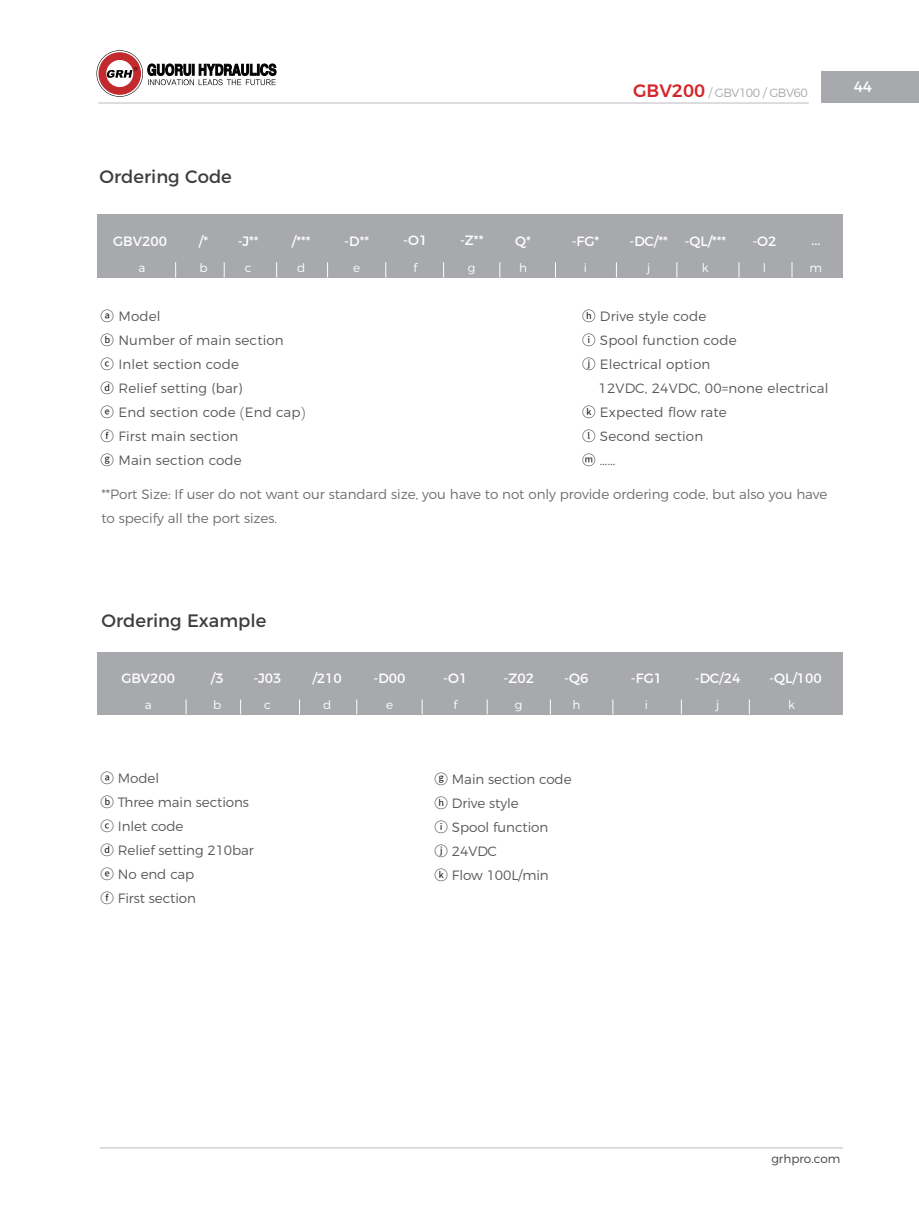
<style>
.page{position:relative;width:919px;height:1217px;background:#fff}
.page>*{position:absolute;margin:0;border:0;box-sizing:border-box;transform-origin:0 0}
.t1{font:18px "Montserrat";color:#3e3e3f}
.t2{font:15px "Montserrat";color:#fff}
.t3{font:300 13.5px/24px "Montserrat";letter-spacing:.01em;color:#57585a}
.t4{font:300 13.5px/24px "Montserrat";letter-spacing:-.005em;color:#6c6d70}
.t5{font:13.5px "Montserrat";color:#fff}
.t6{font:300 12px "Montserrat";color:#fff}
.t7{font:300 12px "Montserrat";letter-spacing:-.04em;color:#a8a9ad}
.t8{font:300 12px "Montserrat";color:#3e3e3f}
.s1{font-weight:500;font-size:18px;color:#d52529}
.s2{font-family:"Noto Sans SC";font-weight:400;color:#231f20}
.s3{font-family:"FZLTXHK GBK1 0";font-weight:400}
</style>
<div class="page">
<hr style="left:100px;top:1147px;width:743px;height:1px;background:#bcbdc0">
<div style="left:821px;top:71px;width:97px;height:32px;background:#a8a9ad"></div>
<hr style="left:98px;top:103px;width:711px;height:1px;background:#bcbdc0">
<div style="left:97px;top:213px;width:745px;height:64px;background:#a8a9ad"></div>
<svg style="left:175px;top:262px;width:1px;height:15px"></svg>
<svg style="left:224px;top:262px;width:1px;height:15px"></svg>
<svg style="left:276px;top:262px;width:1px;height:15px"></svg>
<svg style="left:327px;top:262px;width:1px;height:15px"></svg>
<svg style="left:385px;top:262px;width:1px;height:15px"></svg>
<svg style="left:443px;top:262px;width:1px;height:15px"></svg>
<svg style="left:500px;top:262px;width:1px;height:15px"></svg>
<svg style="left:555px;top:262px;width:1px;height:15px"></svg>
<svg style="left:616px;top:262px;width:1px;height:15px"></svg>
<svg style="left:677px;top:262px;width:1px;height:15px"></svg>
<svg style="left:739px;top:262px;width:1px;height:15px"></svg>
<svg style="left:792px;top:262px;width:1px;height:15px"></svg>
<div style="left:98px;top:652px;width:745px;height:62px;background:#a8a9ad"></div>
<svg style="left:186px;top:699px;width:1px;height:15px"></svg>
<svg style="left:240px;top:699px;width:1px;height:15px"></svg>
<svg style="left:299px;top:699px;width:1px;height:15px"></svg>
<svg style="left:356px;top:699px;width:1px;height:15px"></svg>
<svg style="left:422px;top:699px;width:1px;height:15px"></svg>
<svg style="left:487px;top:699px;width:1px;height:15px"></svg>
<svg style="left:550px;top:699px;width:1px;height:15px"></svg>
<svg style="left:613px;top:699px;width:1px;height:15px"></svg>
<svg style="left:681px;top:699px;width:1px;height:15px"></svg>
<svg style="left:749px;top:699px;width:1px;height:15px"></svg>
<svg style="left:96px;top:50px;width:47px;height:47px"></svg>
<svg style="left:98px;top:52px;width:43px;height:43px"></svg>
<svg style="left:147px;top:64px;width:129px;height:21px"></svg>
<p class="t7" style="left:633px;top:83px;width:176px"><span class="s1">GBV200</span> / GBV100 / GBV60</p>
<p class="t2" style="left:854px;top:75px;width:20px">44</p>
<h1 class="t1" style="left:100px;top:162px;width:134px">Ordering Code</h1>
<p class="t5" style="left:113px;top:230px;width:55px">GBV200</p>
<p class="t5" style="left:199px;top:230px;width:11px">/*</p>
<p class="t5" style="left:238px;top:230px;width:22px">-J**</p>
<p class="t5" style="left:292px;top:230px;width:20px">/***</p>
<p class="t5" style="left:344px;top:230px;width:26px">-D**</p>
<p class="t5" style="left:403px;top:230px;width:26px">-O1</p>
<p class="t5" style="left:460px;top:230px;width:25px">-Z**</p>
<p class="t5" style="left:515px;top:230px;width:17px">Q*</p>
<p class="t5" style="left:572px;top:230px;width:29px">-FG*</p>
<p class="t5" style="left:629px;top:230px;width:98px">-DC/** -QL/***</p>
<p class="t5" style="left:752px;top:230px;width:26px">-O2</p>
<p class="t5" style="left:811px;top:230px;width:10px">...</p>
<p class="t6" style="left:139px;top:258px;width:8px">a</p>
<p class="t6" style="left:199px;top:258px;width:10px">b</p>
<p class="t6" style="left:245px;top:258px;width:8px">c</p>
<p class="t6" style="left:297px;top:258px;width:10px">d</p>
<p class="t6" style="left:353px;top:258px;width:9px">e</p>
<p class="t6" style="left:413px;top:258px;width:5px">f</p>
<p class="t6" style="left:468px;top:258px;width:9px">g</p>
<p class="t6" style="left:519px;top:258px;width:9px">h</p>
<p class="t6" style="left:584px;top:258px;width:5px">i</p>
<p class="t6" style="left:647px;top:258px;width:5px">j</p>
<p class="t6" style="left:702px;top:258px;width:8px">k</p>
<p class="t6" style="left:763px;top:258px;width:5px">l</p>
<p class="t6" style="left:810px;top:258px;width:14px">m</p>
<p class="t3" style="left:101px;top:303px;width:206px"><span class="s2">ⓐ</span> Model<br><span class="s2">ⓑ</span> Number of main section<br><span class="s2">ⓒ</span> Inlet section code<br><span class="s2">ⓓ</span> Relief setting (bar)<br><span class="s2">ⓔ</span> End section code <span class="s3">(</span>End cap<span class="s3">) </span><span class="s2">ⓕ</span> First main section<br><span class="s2">ⓖ</span> Main section code</p>
<p class="t3" style="left:582px;top:303px;width:156px"><span class="s2">ⓗ</span> Drive style code<br><span class="s2">ⓘ</span> Spool function code <span class="s2">ⓙ</span> Electrical option</p>
<p class="t3" style="left:582px;top:375px;width:248px;text-indent:16px">12VDC, 24VDC, 00=none electrical <span class="s2">ⓚ</span> Expected flow rate<br><span class="s2">ⓛ</span> Second section<br><span class="s2">ⓜ</span> ……</p>
<p class="t4" style="left:101px;top:481px;width:728px">**Port Size: If user do not want our standard size, you have to not only provide ordering code, but also you have to specify all the port sizes.</p>
<h1 class="t1" style="left:102px;top:606px;width:166px">Ordering Example</h1>
<p class="t5" style="left:121px;top:667px;width:55px">GBV200</p>
<p class="t5" style="left:211px;top:667px;width:14px">/3</p>
<p class="t5" style="left:254px;top:667px;width:30px">-J03</p>
<p class="t5" style="left:312px;top:667px;width:31px">/210</p>
<p class="t5" style="left:373px;top:667px;width:34px">-D00</p>
<p class="t5" style="left:443px;top:667px;width:26px">-O1</p>
<p class="t5" style="left:503px;top:667px;width:32px">-Z02</p>
<p class="t5" style="left:564px;top:667px;width:26px">-Q6</p>
<p class="t5" style="left:631px;top:667px;width:33px">-FG1</p>
<p class="t5" style="left:695px;top:667px;width:47px">-DC/24</p>
<p class="t5" style="left:769px;top:667px;width:54px">-QL/100</p>
<p class="t6" style="left:145px;top:694px;width:8px">a</p>
<p class="t6" style="left:213px;top:694px;width:10px">b</p>
<p class="t6" style="left:264px;top:694px;width:8px">c</p>
<p class="t6" style="left:323px;top:694px;width:10px">d</p>
<p class="t6" style="left:386px;top:694px;width:9px">e</p>
<p class="t6" style="left:453px;top:694px;width:5px">f</p>
<p class="t6" style="left:515px;top:694px;width:9px">g</p>
<p class="t6" style="left:572px;top:694px;width:9px">h</p>
<p class="t6" style="left:645px;top:694px;width:5px">i</p>
<p class="t6" style="left:716px;top:694px;width:5px">j</p>
<p class="t6" style="left:788px;top:694px;width:8px">k</p>
<p class="t3" style="left:100px;top:764px;width:155px"><span class="s2">ⓐ</span> Model<br><span class="s2">ⓑ</span> Three main sections <span class="s2">ⓒ</span> Inlet code<br><span class="s2">ⓓ</span> Relief setting 210bar <span class="s2">ⓔ</span> No end cap<br><span class="s2">ⓕ</span> First section</p>
<p class="t3" style="left:435px;top:765px;width:139px"><span class="s2">ⓖ</span> Main section code <span class="s2">ⓗ</span> Drive style<br><span class="s2">ⓘ</span> Spool function<br><span class="s2">ⓙ</span> 24VDC<br><span class="s2">ⓚ</span> Flow 100L/min</p>
<p class="t8" style="left:771px;top:1149px;width:71px">grhpro.com</p>
</div>
